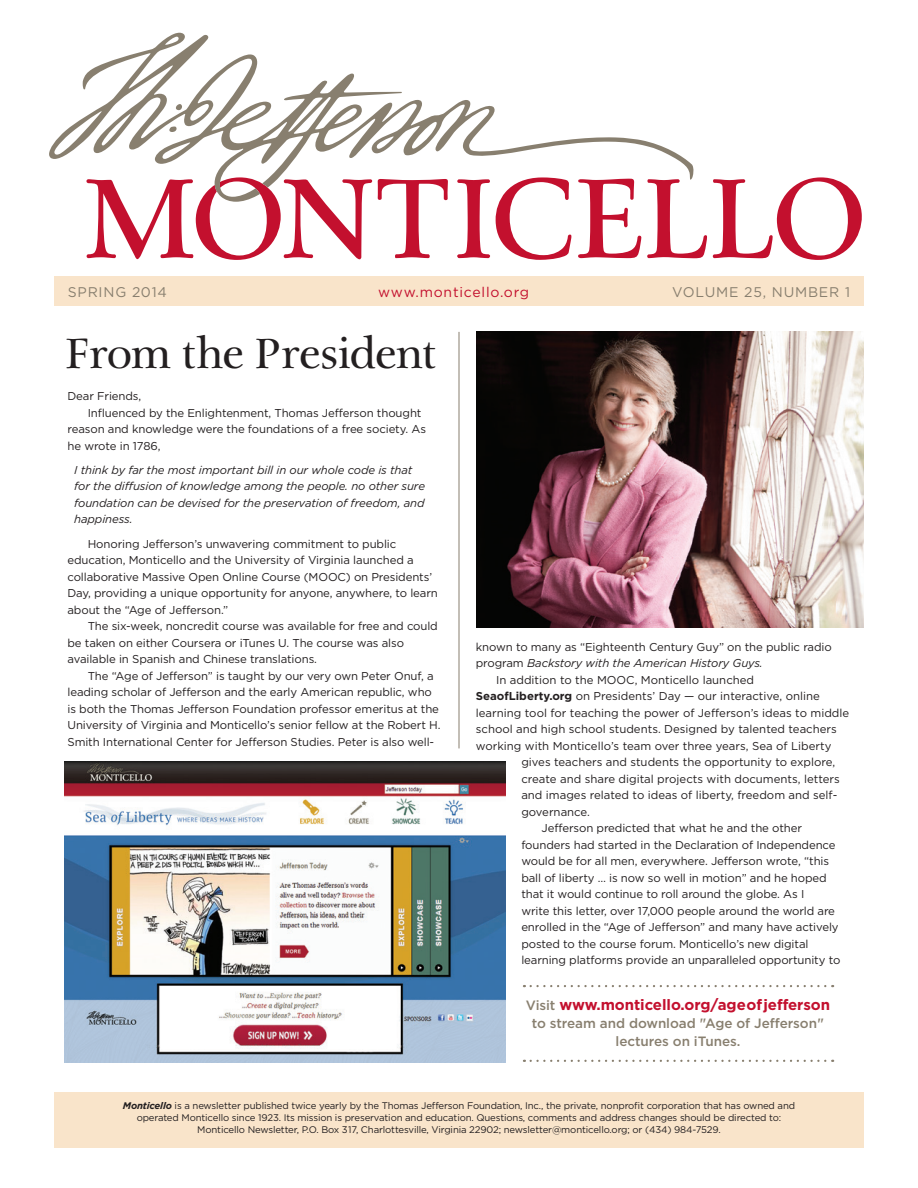
<style>
.page{position:relative;width:918px;height:1188px;background:#fff}
.page>*{position:absolute;margin:0;border:0;box-sizing:border-box;transform-origin:0 0}
.NL_Headline_Large{font:47.85px "Th Jefferson Pro";letter-spacing:-.03em;color:#231f20}
.Calendar_Title{font:700 15px "Gotham";letter-spacing:-.005em;color:#c3102e}
.t1{font:13.95px "Gotham";letter-spacing:.055em;color:#887f6f}
.t2{font:13.95px "Gotham";letter-spacing:.055em;color:#c3102e}
.Calendar_Title-2{font:500 13.5px/18px "Gotham";letter-spacing:-.005em;color:#887f6f;text-align:center}
.NL_President_Letter{font:11.4px/16.5px "Gotham";letter-spacing:-.01em;color:#231f20}
.NL_President_Letter-2{font:italic 11.4px/16.5px "Gotham";letter-spacing:-.01em;color:#231f20}
.t3{font:9.6px/12px "Gotham";letter-spacing:-.015em;color:#231f20;text-align:center}
.s1{font-style:italic}
.s2{font-weight:700}
.s3{font-weight:500;font-size:13.5px;color:#887f6f}
.s4{font-weight:700;font-style:italic}
</style>
<div class="page">
<div style="left:54px;top:277px;width:810px;height:29px;background:#f9e4ca"></div>
<svg style="left:395px;top:202px;width:35px;height:56px"></svg>
<svg style="left:457px;top:202px;width:115px;height:58px"></svg>
<svg style="left:578px;top:202px;width:63px;height:56px"></svg>
<svg style="left:647px;top:202px;width:60px;height:56px"></svg>
<svg style="left:713px;top:177px;width:149px;height:83px"></svg>
<svg style="left:86px;top:202px;width:276px;height:58px"></svg>
<svg style="left:49px;top:33px;width:645px;height:169px"></svg>
<div style="left:54px;top:1092px;width:810px;height:56px;background:#f9e4ca"></div>
<hr style="left:459px;top:332px;width:1px;height:416px;background:#887f6f">
<img style="left:476px;top:332px;width:388px;height:295px">
<svg style="left:531px;top:985px;width:302px;height:2px"></svg>
<svg style="left:531px;top:1060px;width:302px;height:2px"></svg>
<img style="left:65px;top:761px;width:440px;height:302px">
<p class="t1" style="left:68px;top:284px;width:101px">SPRING 2014</p>
<p class="t2" style="left:378px;top:284px;width:152px">www.monticello.org</p>
<p class="t1" style="left:672px;top:284px;width:179px">VOLUME 25, NUMBER 1</p>
<p class="NL_Headline_Large" style="left:65px;top:326px;width:374px">From the President</p>
<p class="NL_President_Letter" style="left:68px;top:388px;width:75px">Dear Friends,</p>
<p class="NL_President_Letter" style="left:68px;top:404px;width:360px;text-indent:20px">Influenced by the Enlightenment, Thomas Jefferson thought reason and knowledge were the foundations of a free society. As he wrote in 1786,</p>
<p class="NL_President_Letter-2" style="left:74px;top:461px;width:352px">I think by far the most important bill in our whole code is that for the diffusion of knowledge among the people. no other sure foundation can be devised for the preservation of freedom, and happiness.</p>
<p class="NL_President_Letter" style="left:68px;top:535px;width:372px;text-indent:20px">Honoring Jefferson’s unwavering commitment to public education, Monticello and the University of Virginia launched a collaborative Massive Open Online Course (MOOC) on Presidents’ Day, providing a unique opportunity for anyone, anywhere, to learn about the “Age of Jefferson.”</p>
<p class="NL_President_Letter" style="left:68px;top:618px;width:372px;text-indent:20px">The six-week, noncredit course was available for free and could be taken on either Coursera or iTunes U. The course was also available in Spanish and Chinese translations.</p>
<p class="NL_President_Letter" style="left:68px;top:667px;width:375px;text-indent:20px">The “Age of Jefferson” is taught by our very own Peter Onuf, a leading scholar of Jefferson and the early American republic, who is both the Thomas Jefferson Foundation professor emeritus at the University of Virginia and Monticello’s senior fellow at the Robert H.<br>Smith International Center for Jefferson Studies. Peter is also well-</p>
<p class="NL_President_Letter" style="left:476px;top:638px;width:357px">known to many as “Eighteenth Century Guy” on the public radio program <span class="s1">Backstory with the American History Guys.</span></p>
<p class="NL_President_Letter" style="left:496px;top:671px;width:260px">In addition to the MOOC, Monticello launched</p>
<p class="NL_President_Letter" style="left:476px;top:688px;width:346px"><span class="s2">SeaofLiberty.org</span> on Presidents’ Day — our interactive, online</p>
<p class="NL_President_Letter" style="left:476px;top:704px;width:375px">learning tool for teaching the power of Jefferson’s ideas to middle</p>
<p class="NL_President_Letter" style="left:476px;top:721px;width:363px">school and high school students. Designed by talented teachers</p>
<p class="NL_President_Letter" style="left:476px;top:737px;width:357px">working with Monticello’s team over three years, Sea of Liberty</p>
<p class="NL_President_Letter" style="left:521px;top:754px;width:315px">gives teachers and students the opportunity to explore,</p>
<p class="NL_President_Letter" style="left:521px;top:770px;width:320px">create and share digital projects with documents, letters</p>
<p class="NL_President_Letter" style="left:521px;top:787px;width:318px">and images related to ideas of liberty, freedom and self-</p>
<p class="NL_President_Letter" style="left:521px;top:803px;width:70px">governance.</p>
<p class="NL_President_Letter" style="left:521px;top:820px;width:321px;text-indent:20px">Jefferson predicted that what he and the other founders had started in the Declaration of Independence would be for all men, everywhere. Jefferson wrote, “this ball of liberty … is now so well in motion” and he hoped that it would continue to roll around the globe. As I<br>write this letter, over 17,000 people around the world are enrolled in the “Age of Jefferson” and many have actively posted to the course forum. Monticello’s new digital learning platforms provide an unparalleled opportunity to</p>
<p class="Calendar_Title" style="left:526px;top:996px;width:306px"><span class="s3">Visit</span> www.monticello.org/ageofjefferson</p>
<p class="Calendar_Title-2" style="left:532px;top:1014px;width:294px">to stream and download "Age of Jefferson" lectures on iTunes.</p>
<p class="t3" style="left:123px;top:1099px;width:674px"><span class="s4">Monticello</span> is a newsletter published twice yearly by the Thomas Jefferson Foundation, Inc., the private, nonprofit corporation that has owned and operated Monticello since 1923. Its mission is preservation and education. Questions, comments and address changes should be directed to:<br>Monticello Newsletter, P.O. Box 317, Charlottesville, Virginia 22902; newsletter@monticello.org; or (434) 984-7529.</p>
</div>
